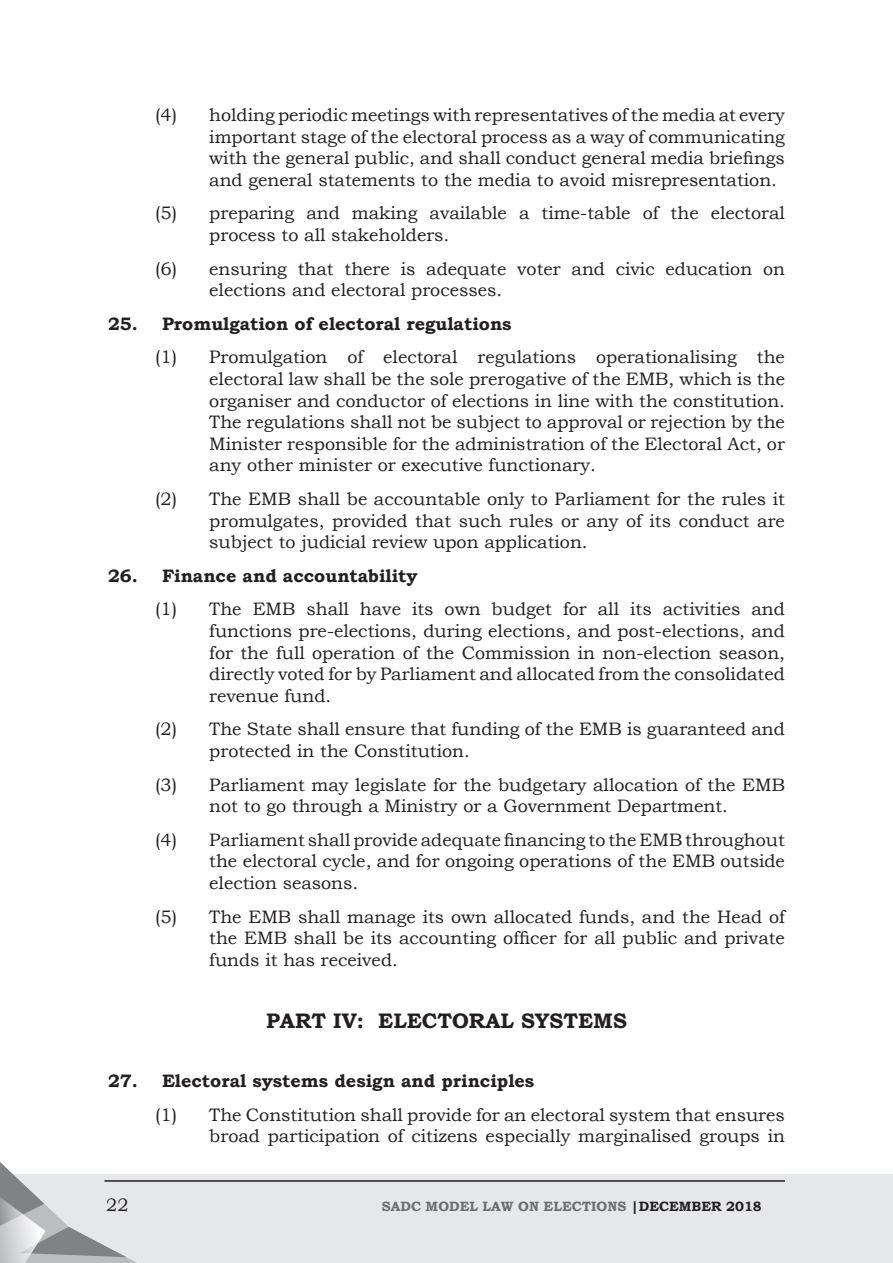
<style>
.page{position:relative;width:893px;height:1263px;background:#fff}
.page>*{position:absolute;margin:0;border:0;box-sizing:border-box;transform-origin:0 0}
.Main_Heading{font:700 21px "Bookman Old Style";color:#231f20}
.t1{font:18px/21.6px "Bookman Old Style";color:#231f20;text-align:justify}
.t2{font:700 18px "Bookman Old Style";color:#231f20}
.t3{font:700 13.5px "Bookman Old Style";color:#6c6d70}
.s1{color:#231f20}
</style>
<div class="page">
<div style="left:0;top:1175px;width:893px;height:88px;background:#e6e7e9"></div>
<hr style="left:105px;top:1180px;width:680px;height:2px;background:#231f20">
<svg style="left:0;top:1162px;width:161px;height:101px"></svg>
<p class="t1" style="left:209px;top:104px;width:577px;text-indent:-54px">(4) holding periodic meetings with representatives of the media at every important stage of the electoral process as a way of communicating with the general public, and shall conduct general media briefings and general statements to the media to avoid misrepresentation.</p>
<p class="t1" style="left:209px;top:202px;width:577px;text-indent:-54px">(5) preparing and making available a time-table of the electoral process to all stakeholders.</p>
<p class="t1" style="left:209px;top:258px;width:577px;text-indent:-54px">(6) ensuring that there is adequate voter and civic education on elections and electoral processes.</p>
<p class="t2" style="left:108px;top:311px;width:405px">25. Promulgation of electoral regulations</p>
<p class="t1" style="left:209px;top:346px;width:577px;text-indent:-54px">(1) Promulgation of electoral regulations operationalising the electoral law shall be the sole prerogative of the EMB, which is the organiser and conductor of elections in line with the constitution.<br>The regulations shall not be subject to approval or rejection by the Minister responsible for the administration of the Electoral Act, or any other minister or executive functionary.</p>
<p class="t1" style="left:209px;top:488px;width:577px;text-indent:-54px">(2) The EMB shall be accountable only to Parliament for the rules it promulgates, provided that such rules or any of its conduct are subject to judicial review upon application.</p>
<p class="t2" style="left:108px;top:563px;width:311px">26. Finance and accountability</p>
<p class="t1" style="left:209px;top:598px;width:577px;text-indent:-54px">(1) The EMB shall have its own budget for all its activities and functions pre-elections, during elections, and post-elections, and for the full operation of the Commission in non-election season, directly voted for by Parliament and allocated from the consolidated revenue fund.</p>
<p class="t1" style="left:209px;top:718px;width:577px;text-indent:-54px">(2) The State shall ensure that funding of the EMB is guaranteed and protected in the Constitution.</p>
<p class="t1" style="left:155px;top:774px;width:631px;text-align:center">(3) Parliament may legislate for the budgetary allocation of the EMB not to go through a Ministry or a Government Department.</p>
<p class="t1" style="left:209px;top:829px;width:577px;text-indent:-54px">(4) Parliament shall provide adequate financing to the EMB throughout the electoral cycle, and for ongoing operations of the EMB outside election seasons.</p>
<p class="t1" style="left:209px;top:906px;width:577px;text-indent:-54px">(5) The EMB shall manage its own allocated funds, and the Head of the EMB shall be its accounting officer for all public and private funds it has received.</p>
<p class="Main_Heading" style="left:266px;top:1006px;width:362px">PART IV: ELECTORAL SYSTEMS</p>
<p class="t2" style="left:108px;top:1068px;width:428px">27. Electoral systems design and principles</p>
<p class="t1" style="left:155px;top:1104px;width:631px;text-align:right">(1) The Constitution shall provide for an electoral system that ensures broad participation of citizens especially marginalised groups in</p>
<p class="t1" style="left:106px;top:1194px;width:24px">22</p>
<p class="t3" style="left:382px;top:1197px;width:381px">SADC MODEL LAW ON ELECTIONS <span class="s1">|DECEMBER 2018</span></p>
</div>
